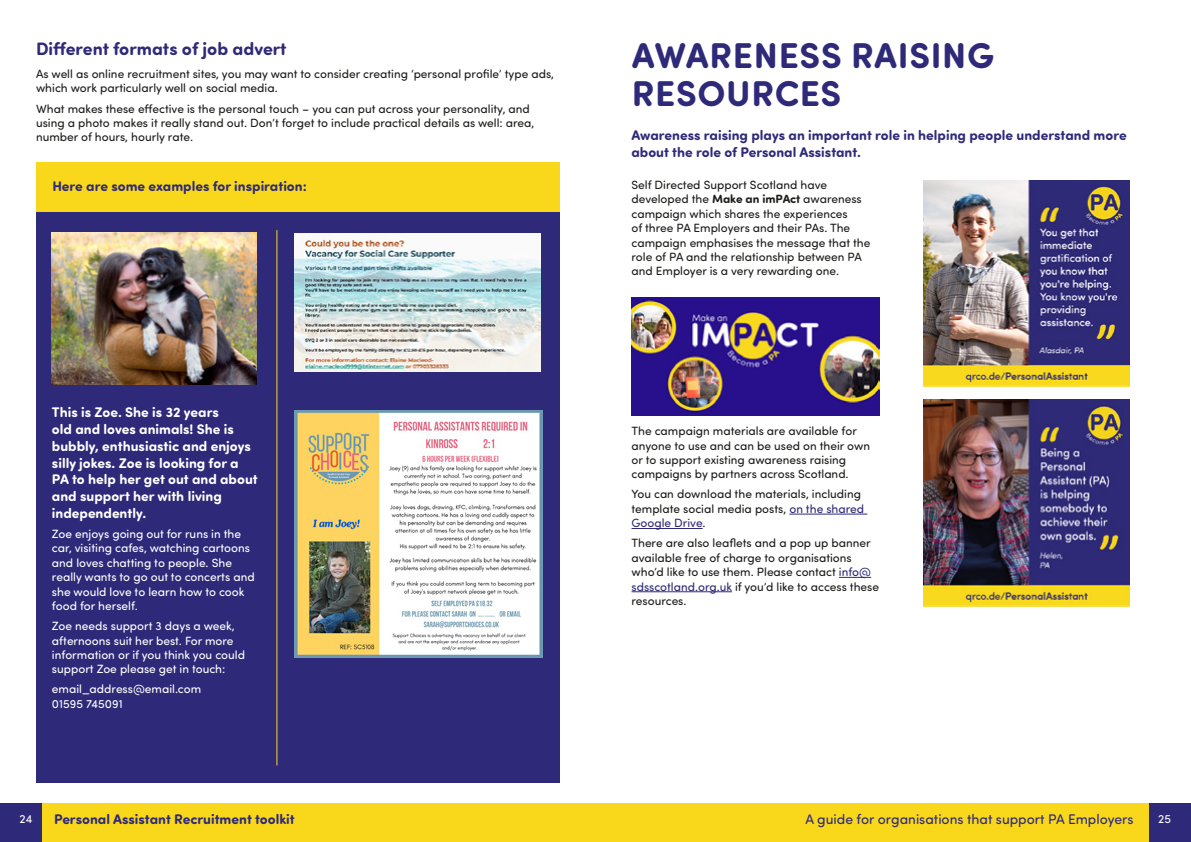
<style>
.page{position:relative;width:1191px;height:842px;background:#fff}
.page>*{position:absolute;margin:0;border:0;box-sizing:border-box;transform-origin:0 0}
.H2_-_Title_Heading{font:700 36px/38px "Sofia Pro Soft";letter-spacing:.02em;color:#2e2a79}
.H3_-_Sub_Heading{font:700 18px "Sofia Pro Soft";color:#2e2a79}
.Success_Story_first_para{font:700 14px/16.8px "Sofia Pro Soft";color:#fff}
.First_Paragraph_-_new_section{font:700 14px/16.8px "Sofia Pro Soft";color:#2e2a79}
.t1{font:14px "Sofia Pro Soft";color:#2e2a79}
.H4_-_Sub_Sub_Heading{font:700 14px "Sofia Pro Soft";color:#2e2a79}
.Paragraph{font:12px/14.4px "Sofia Pro Soft";color:#1d1d1b}
.Quote_in_column{font:12px/14.4px "Sofia Pro Soft";color:#fff}
.s1{font-weight:700}
.s2{color:#2e2a79}
</style>
<div class="page">
<div style="left:0;top:804px;width:1191px;height:38px;background:#f9d81c"></div>
<div style="left:0;top:804px;width:41px;height:38px;background:#2e2a79"></div>
<div style="left:1149px;top:804px;width:42px;height:38px;background:#2e2a79"></div>
<div style="left:36px;top:162px;width:523px;height:620px;background:#2e2a79"></div>
<div style="left:36px;top:162px;width:523px;height:49px;background:#f9d81c"></div>
<hr style="left:789px;top:514px;width:78px;height:1px;background:#2e2a79">
<hr style="left:631px;top:528px;width:71px;height:1px;background:#2e2a79">
<hr style="left:839px;top:577px;width:32px;height:1px;background:#2e2a79">
<hr style="left:631px;top:591px;width:101px;height:1px;background:#2e2a79">
<img style="left:631px;top:298px;width:248px;height:117px">
<img style="left:923px;top:180px;width:206px;height:206px">
<img style="left:923px;top:400px;width:206px;height:206px">
<hr style="left:276px;top:230px;width:1px;height:535px;background:#f9d81c">
<img style="left:52px;top:233px;width:204px;height:152px">
<img style="left:294px;top:233px;width:246px;height:138px">
<img style="left:294px;top:411px;width:248px;height:246px">
<h3 class="H3_-_Sub_Heading" style="left:36px;top:36px;width:252px">Different formats of job advert</h3>
<p class="Paragraph" style="left:36px;top:66px;width:519px">As well as online recruitment sites, you may want to consider creating ‘personal profile’ type ads, which work particularly well on social media.</p>
<p class="Paragraph" style="left:36px;top:101px;width:500px">What makes these effective is the personal touch – you can put across your personality, and using a photo makes it really stand out. Don’t forget to include practical details as well: area, number of hours, hourly rate.</p>
<h4 class="H4_-_Sub_Sub_Heading" style="left:52px;top:175px;width:256px">Here are some examples for inspiration:</h4>
<p class="Success_Story_first_para" style="left:52px;top:403px;width:207px">This is Zoe. She is 32 years<br>old and loves animals! She is bubbly, enthusiastic and enjoys silly jokes. Zoe is looking for a<br>PA to help her get out and about and support her with living independently.</p>
<p class="Quote_in_column" style="left:52px;top:526px;width:204px">Zoe enjoys going out for runs in the car, visiting cafes, watching cartoons and loves chatting to people. She really wants to go out to concerts and she would love to learn how to cook food for herself.</p>
<p class="Quote_in_column" style="left:52px;top:618px;width:195px">Zoe needs support 3 days a week, afternoons suit her best. For more information or if you think you could support Zoe please get in touch:</p>
<p class="Quote_in_column" style="left:52px;top:681px;width:151px">email_address@email.com<br>01595 745091</p>
<h2 class="H2_-_Title_Heading" style="left:632px;top:34px;width:364px">AWARENESS RAISING<br>RESOURCES</h2>
<p class="First_Paragraph_-_new_section" style="left:631px;top:126px;width:496px">Awareness raising plays an important role in helping people understand more about the role of Personal Assistant.</p>
<p class="Paragraph" style="left:631px;top:177px;width:240px">Self Directed Support Scotland have developed the <span class="s1">Make an imPAct</span> awareness campaign which shares the experiences<br>of three PA Employers and their PAs. The campaign emphasises the message that the role of PA and the relationship between PA and Employer is a very rewarding one.</p>
<p class="Paragraph" style="left:631px;top:423px;width:240px">The campaign materials are available for anyone to use and can be used on their own or to support existing awareness raising campaigns by partners across Scotland.</p>
<p class="Paragraph" style="left:631px;top:487px;width:234px">You can download the materials, including template social media posts, <span class="s2">on the shared<br>Google Drive</span>.</p>
<p class="Paragraph" style="left:631px;top:535px;width:249px">There are also leaflets and a pop up banner available free of charge to organisations who’d like to use them. Please contact <span class="s2">info@ sdsscotland.org.uk</span> if you’d like to access these resources.</p>
<p class="Quote_in_column" style="left:20px;top:811px;width:14px">24</p>
<p class="First_Paragraph_-_new_section" style="left:54px;top:810px;width:242px">Personal Assistant Recruitment toolkit</p>
<p class="t1" style="left:805px;top:809px;width:330px">A guide for organisations that support PA Employers</p>
<p class="Quote_in_column" style="left:1158px;top:811px;width:14px">25</p>
</div>
